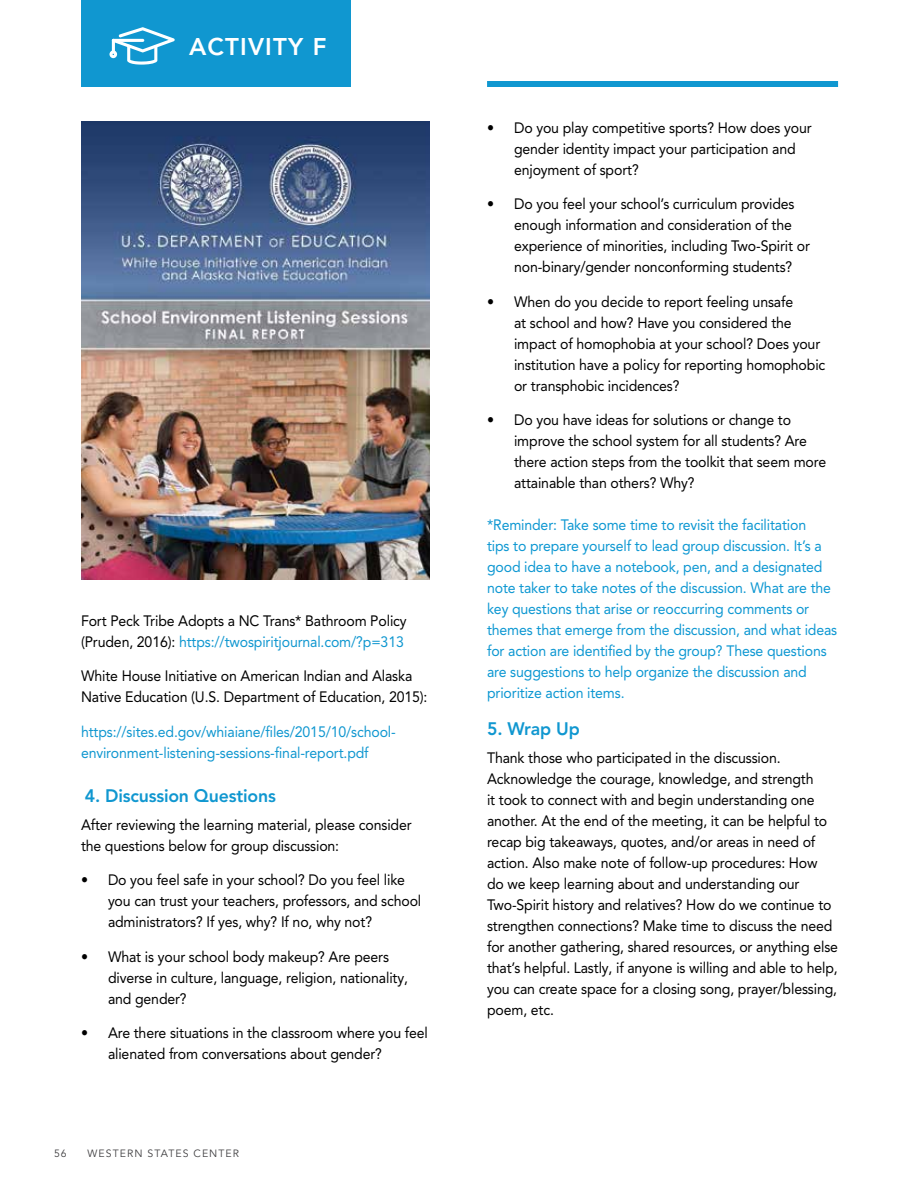
<style>
.page{position:relative;width:918px;height:1188px;background:#fff}
.page>*{position:absolute;margin:0;border:0;box-sizing:border-box;transform-origin:0 0}
.t1{font:800 24px "Avenir LT Pro";letter-spacing:.05em;color:#fff}
.t2{font:800 18px "Avenir LT Pro";letter-spacing:-.01em;color:#1097d0}
.t3{font:15px/21px "Avenir LT Pro";letter-spacing:-.01em;color:#000;scale:.94 1}
.t4{font:15px/21px "Avenir LT Pro";letter-spacing:-.01em;color:#0c97d2;scale:.94 1}
.t5{font:15px/21px "Avenir LT Pro";letter-spacing:-.01em;color:#1097d0;scale:.94 1}
.t6{font:10.5px "Avenir LT Pro";letter-spacing:.1em;color:#414042}
.s1{color:#1097d0}
</style>
<div class="page">
<div style="left:487px;top:81px;width:351px;height:6px;background:#1097d0"></div>
<img style="left:81px;top:122px;width:349px;height:458px">
<div style="left:81px;top:0;width:270px;height:87px;background:#1097d0"></div>
<svg style="left:109px;top:27px;width:66px;height:38px"></svg>
<h1 class="t1" style="left:189px;top:33px;width:139px">ACTIVITY F</h1>
<p class="t3" style="left:81px;top:610px;width:348px">Fort Peck Tribe Adopts a NC Trans* Bathroom Policy (Pruden, 2016): <span class="s1">https://twospiritjournal.com/?p=313</span></p>
<p class="t3" style="left:81px;top:665px;width:370px">White House Initiative on American Indian and Alaska<br>Native Education (U.S. Department of Education, 2015):</p>
<p class="t5" style="left:81px;top:721px;width:336px">https://sites.ed.gov/whiaiane/files/2015/10/school&shy;environment-listening-sessions-final-report.pdf</p>
<p class="t2" style="left:85px;top:785px;width:193px">4. Discussion Questions</p>
<p class="t3" style="left:81px;top:814px;width:353px">After reviewing the learning material, please consider the questions below for group discussion:</p>
<p class="t3" style="left:108px;top:869px;width:335px;text-indent:-27px">• Do you feel safe in your school? Do you feel like you can trust your teachers, professors, and school administrators? If yes, why? If no, why not?</p>
<p class="t3" style="left:108px;top:946px;width:321px;text-indent:-27px">• What is your school body makeup? Are peers diverse in culture, language, religion, nationality, and gender?</p>
<p class="t3" style="left:108px;top:1022px;width:342px;text-indent:-27px">• Are there situations in the classroom where you feel alienated from conversations about gender?</p>
<p class="t6" style="left:54px;top:1147px;width:14px">56</p>
<p class="t6" style="left:88px;top:1147px;width:153px">WESTERN STATES CENTER</p>
<p class="t3" style="left:514px;top:117px;width:318px;text-indent:-27px">• Do you play competitive sports? How does your gender identity impact your participation and enjoyment of sport?</p>
<p class="t3" style="left:514px;top:194px;width:316px;text-indent:-27px">• Do you feel your school’s curriculum provides enough information and consideration of the experience of minorities, including Two-Spirit or non-binary/gender nonconforming students?</p>
<p class="t3" style="left:514px;top:291px;width:333px;text-indent:-27px">• When do you decide to report feeling unsafe<br>at school and how? Have you considered the impact of homophobia at your school? Does your institution have a policy for reporting homophobic or transphobic incidences?</p>
<p class="t3" style="left:514px;top:410px;width:334px;text-indent:-27px">• Do you have ideas for solutions or change to improve the school system for all students? Are there action steps from the toolkit that seem more attainable than others? Why?</p>
<p class="t4" style="left:487px;top:514px;width:374px">*Reminder: Take some time to revisit the facilitation<br>tips to prepare yourself to lead group discussion. It’s a good idea to have a notebook, pen, and a designated note taker to take notes of the discussion. What are the key questions that arise or reoccurring comments or themes that emerge from the discussion, and what ideas for action are identified by the group? These questions are suggestions to help organize the discussion and prioritize action items.</p>
<p class="t2" style="left:487px;top:718px;width:94px">5. Wrap Up</p>
<p class="t3" style="left:487px;top:747px;width:375px">Thank those who participated in the discussion.<br>Acknowledge the courage, knowledge, and strength<br>it took to connect with and begin understanding one another. At the end of the meeting, it can be helpful to recap big takeaways, quotes, and/or areas in need of action. Also make note of follow-up procedures: How do we keep learning about and understanding our Two-Spirit history and relatives? How do we continue to strengthen connections? Make time to discuss the need for another gathering, shared resources, or anything else that’s helpful. Lastly, if anyone is willing and able to help, you can create space for a closing song, prayer/blessing, poem, etc.</p>
</div>
